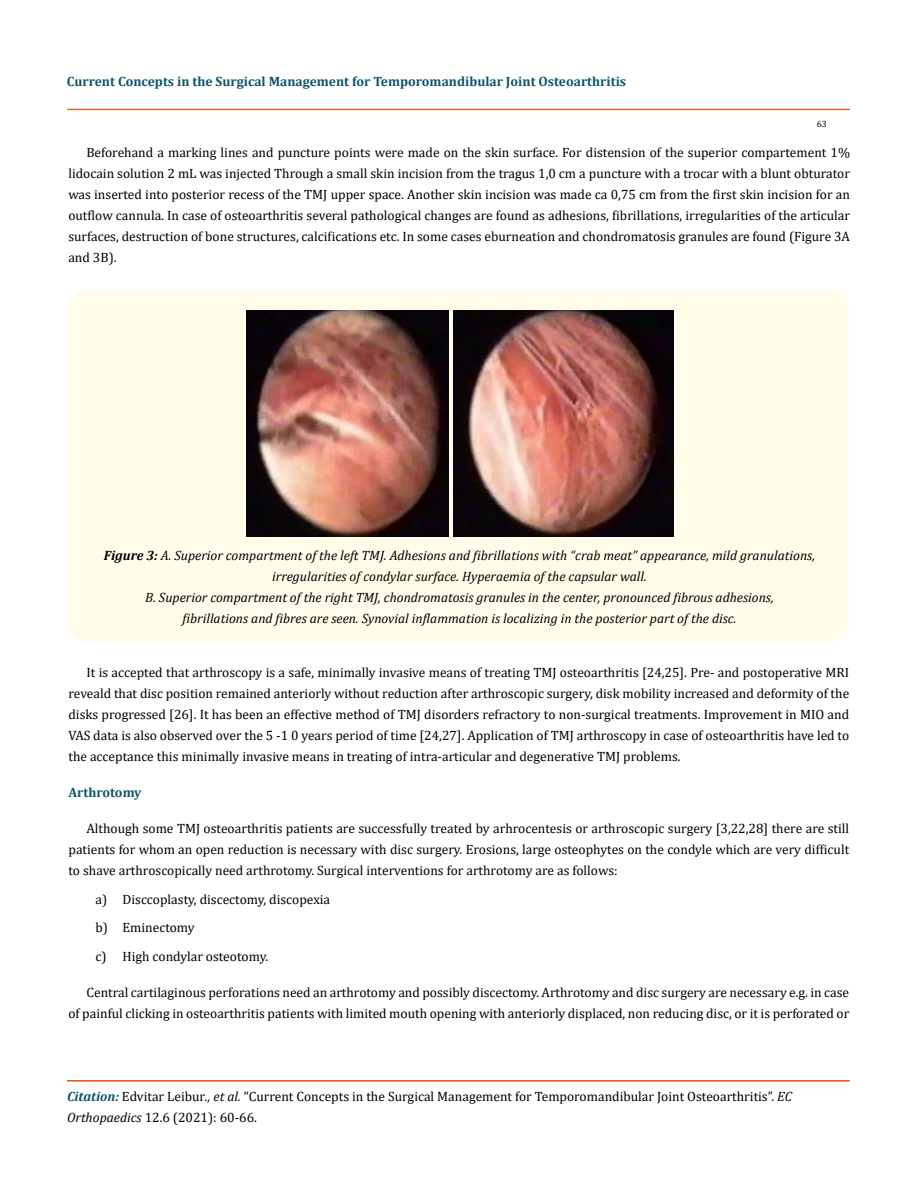
<style>
.page{position:relative;width:917px;height:1188px;background:#fff}
.page>*{position:absolute;margin:0;border:0;box-sizing:border-box;transform-origin:0 0}
.t1{font:13.5px/21px "Cambria";color:#000;text-align:justify}
.t2{font:italic 13.5px/21px "Cambria";color:#000;text-align:center}
.t3{font:700 13.5px "Cambria";color:#0e546a}
.t4{font:9px "Cambria";color:#000}
.s1{font-weight:700}
.s2{font-weight:700;font-style:italic;color:#0e546a}
.s3{font-style:italic}
</style>
<div class="page">
<div style="left:67px;top:109px;width:782px;height:1px;border:1px solid #e05d1a"></div>
<div style="left:68px;top:290px;width:780px;height:352px;background:#fffde9;border-radius:18px"></div>
<img style="left:246px;top:311px;width:202px;height:225px">
<img style="left:454px;top:311px;width:219px;height:225px">
<p class="t3" style="left:67px;top:72px;width:560px">Current Concepts in the Surgical Management for Temporomandibular Joint Osteoarthritis</p>
<p class="t4" style="left:816px;top:118px;width:11px">63</p>
<p class="t1" style="left:68px;top:142px;width:783px;text-indent:18px">Beforehand a marking lines and puncture points were made on the skin surface. For distension of the superior compartement 1% lidocain solution 2 mL was injected Through a small skin incision from the tragus 1,0 cm a puncture with a trocar with a blunt obturator was inserted into posterior recess of the TMJ upper space. Another skin incision was made ca 0,75 cm from the first skin incision for an outflow cannula. In case of osteoarthritis several pathological changes are found as adhesions, fibrillations, irregularities of the articular surfaces, destruction of bone structures, calcifications etc. In some cases eburneation and chondromatosis granules are found (Figure 3A and 3B).</p>
<p class="t2" style="left:104px;top:544px;width:712px"><span class="s1">Figure 3:</span> A. Superior compartment of the left TMJ. Adhesions and fibrillations with “crab meat” appearance, mild granulations, irregularities of condylar surface. Hyperaemia of the capsular wall.<br>B. Superior compartment of the right TMJ, chondromatosis granules in the center, pronounced fibrous adhesions,<br>fibrillations and fibres are seen. Synovial inflammation is localizing in the posterior part of the disc.</p>
<p class="t1" style="left:68px;top:662px;width:782px;text-indent:18px">It is accepted that arthroscopy is a safe, minimally invasive means of treating TMJ osteoarthritis [24,25]. Pre- and postoperative MRI reveald that disc position remained anteriorly without reduction after arthroscopic surgery, disk mobility increased and deformity of the disks progressed [26]. It has been an effective method of TMJ disorders refractory to non-surgical treatments. Improvement in MIO and VAS data is also observed over the 5 -1 0 years period of time [24,27]. Application of TMJ arthroscopy in case of osteoarthritis have led to the acceptance this minimally invasive means in treating of intra-articular and degenerative TMJ problems.</p>
<p class="t3" style="left:68px;top:783px;width:74px">Arthrotomy</p>
<p class="t1" style="left:68px;top:818px;width:782px;text-indent:18px">Although some TMJ osteoarthritis patients are successfully treated by arhrocentesis or arthroscopic surgery [3,22,28] there are still patients for whom an open reduction is necessary with disc surgery. Erosions, large osteophytes on the condyle which are very difficult to shave arthroscopically need arthrotomy. Surgical interventions for arthrotomy are as follows:</p>
<p class="t1" style="left:95px;top:885px;width:236px;line-height:28.5px;text-align:left">a) Disccoplasty, discectomy, discopexia b) Eminectomy<br>c) High condylar osteotomy.</p>
<p class="t1" style="left:68px;top:982px;width:782px;text-align:right">Central cartilaginous perforations need an arthrotomy and possibly discectomy. Arthrotomy and disc surgery are necessary e.g. in case<br>of painful clicking in osteoarthritis patients with limited mouth opening with anteriorly displaced, non reducing disc, or it is perforated or</p>
<p class="t1" style="left:67px;top:1086px;width:726px"><span class="s2">Citation:</span> Edvitar Leibur<span class="s3">., et al.</span> “Current Concepts in the Surgical Management for Temporomandibular Joint Osteoarthritis”. <span class="s3">EC<br>Orthopaedics</span> 12.6 (2021): 60-66.</p>
</div>
